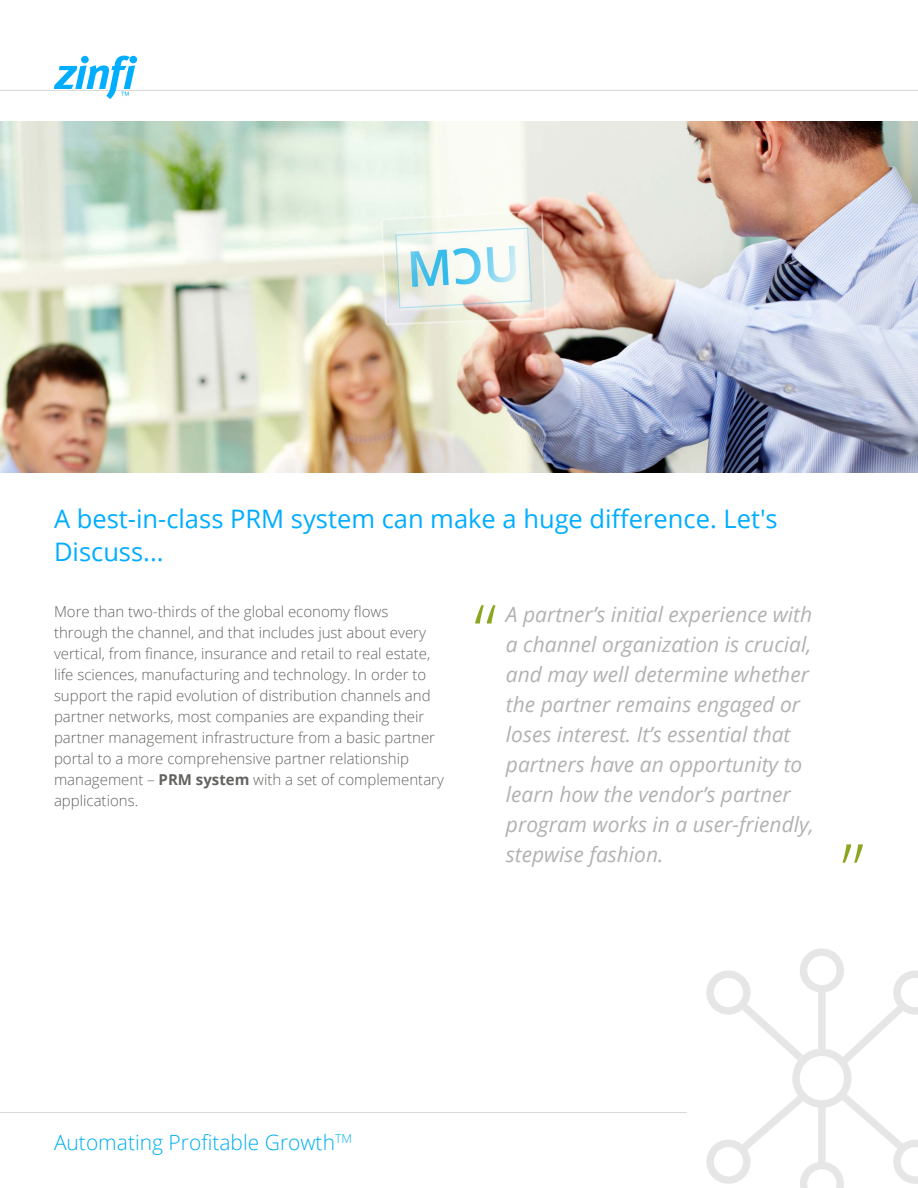
<style>
.page{position:relative;width:918px;height:1188px;background:#fff}
.page>*{position:absolute;margin:0;border:0;box-sizing:border-box;transform-origin:0 0}
.Subhead_3{font:300 75px "Open Sans";color:#8ca621}
.Subhead_3-2{font:25.5px/33px "Open Sans";color:#00adff}
.Subhead_3-3{font:italic 21px/30px "Open Sans";color:#b2b2b2}
.Footer_text{font:300 21px "Open Sans";color:#00aeef}
.Subhead_3-4{font:300 15px/21px "Open Sans";color:#636361}
.s1{font-weight:700}
</style>
<div class="page">
<img style="left:0;top:121px;width:918px;height:351px">
<hr style="left:0;top:90px;width:918px;height:1px;background:#d8d8d8">
<svg style="left:54px;top:56px;width:83px;height:43px"></svg>
<hr style="left:0;top:1112px;width:687px;height:1px;background:#d8d8d8">
<div style="left:706px;top:970px;width:45px;height:45px;border:8px solid #000;border-radius:50%"></div>
<div style="left:800px;top:948px;width:44px;height:45px;border:8px solid #000;border-radius:50%"></div>
<div style="left:792px;top:1049px;width:60px;height:59px;border:8px solid #000;border-radius:50%"></div>
<div style="left:706px;top:1140px;width:45px;height:44px;border:8px solid #000;border-radius:50%"></div>
<div style="left:818px;top:989px;width:8px;height:63px;background:#e6e6e6"></div>
<svg style="left:734px;top:996px;width:77px;height:72px"></svg>
<svg style="left:834px;top:970px;width:84px;height:101px"></svg>
<svg style="left:734px;top:1086px;width:184px;height:102px"></svg>
<p class="Subhead_3-2" style="left:54px;top:501px;width:725px">A best-in-class PRM system can make a huge difference. Let's<br>Discuss...</p>
<p class="Subhead_3-4" style="left:54px;top:601px;width:392px">More than two-thirds of the global economy flows through the channel, and that includes just about every vertical, from finance, insurance and retail to real estate, life sciences, manufacturing and technology. In order to support the rapid evolution of distribution channels and partner networks, most companies are expanding their partner management infrastructure from a basic partner portal to a more comprehensive partner relationship management – <span class="s1">PRM system</span> with a set of complementary applications.</p>
<p class="Subhead_3" style="left:474px;top:580px;width:24px">“</p>
<p class="Subhead_3-3" style="left:506px;top:599px;width:309px">A partner’s initial experience with a channel organization is crucial, and may well determine whether the partner remains engaged or loses interest. It’s essential that partners have an opportunity to learn how the vendor’s partner program works in a user-friendly, stepwise fashion.</p>
<p class="Subhead_3" style="left:864px;top:888px;width:24px;rotate:-180deg">“</p>
<p class="Footer_text" style="left:54px;top:1128px;width:300px">Automating Profitable Growth<sup>TM</sup></p>
</div>
